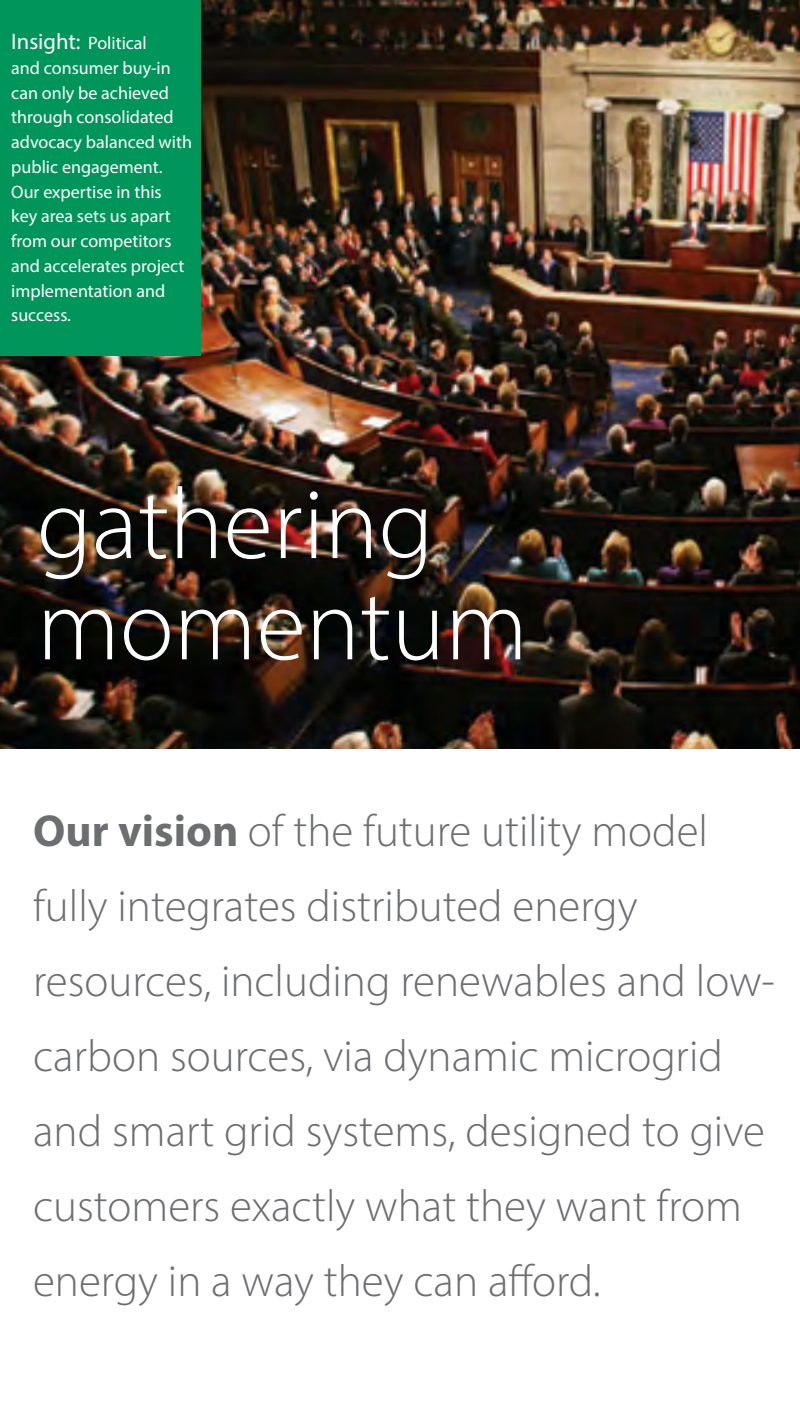
<style>
.page{position:relative;width:800px;height:1422px;background:#fff}
.page>*{position:absolute;margin:0;border:0;box-sizing:border-box;transform-origin:0 0}
.t1{font:300 101.25px/101.2px "Myriad Pro";color:#fff}
.t2{font:300 45px/75px "Myriad Pro";color:#6d6e71}
.t3{font:18px/24.8px "Myriad Pro";color:#fff}
.s1{font-size:22.5px}
.s2{font-weight:700}
</style>
<div class="page">
<img style="left:0;top:0;width:800px;height:749px">
<div style="left:0;top:0;width:200px;height:355px;background:#00965b"></div>
<p class="t3" style="left:11px;top:30px;width:182px"><span class="s1">Insight:</span> Political<br>and consumer buy-in can only be achieved through consolidated advocacy balanced with public engagement.<br>Our expertise in this key area sets us apart from our competitors and accelerates project implementation and success.</p>
<h1 class="t1" style="left:37px;top:473px;width:493px">gathering momentum</h1>
<p class="t2" style="left:33px;top:793px;width:743px"><span class="s2">Our vision</span> of the future utility model fully integrates distributed energy resources, including renewables and low&shy;carbon sources, via dynamic microgrid and smart grid systems, designed to give customers exactly what they want from energy in a way they can afford.</p>
</div>
